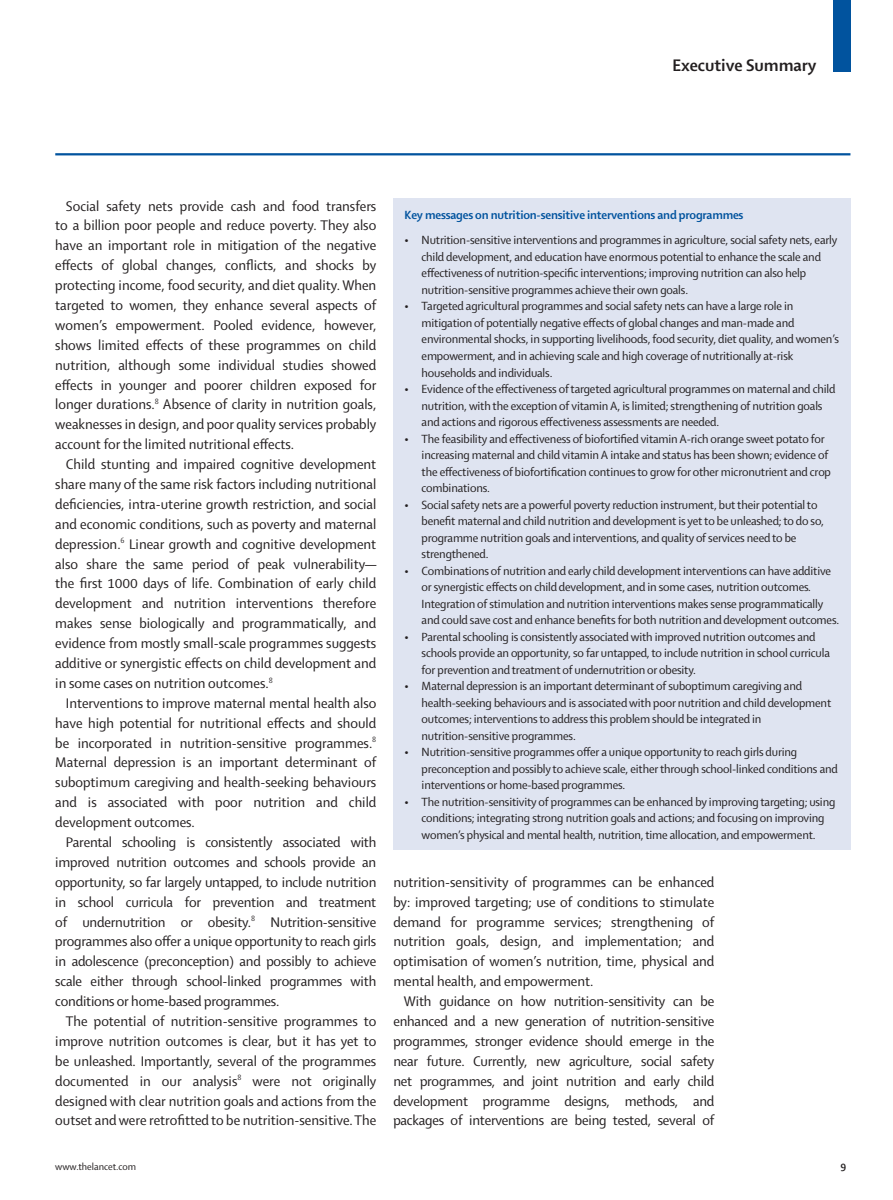
<style>
.page{position:relative;width:893px;height:1200px;background:#fff}
.page>*{position:absolute;margin:0;border:0;box-sizing:border-box;transform-origin:0 0}
.t1{font:700 18px "Shaker 2 Lancet";color:#231f20}
.editorial_text_body{font:15px/19.8px "Shaker 2 Lancet";color:#231f20;text-align:justify}
.panel_text{font:12.75px/16.5px "Shaker 2 Lancet";letter-spacing:-.01em;color:#231f20}
.panel_main_head__gre{font:700 12.75px "Shaker 2 Lancet";letter-spacing:-.01em;color:#01539e}
.t2{font:10.5px "Shaker 2 Lancet";color:#231f20}
.t3{font:700 10.5px "Shaker 2 Lancet";color:#231f20}
.s1{font-style:italic}
</style>
<div class="page">
<div style="left:833px;top:0;width:17px;height:71px;background:#01539e"></div>
<hr style="left:55px;top:153px;width:795px;height:2px;background:#01539e">
<div style="left:393px;top:198px;width:457px;height:651px;background:#dfe4f1"></div>
<p class="t1" style="left:672px;top:54px;width:145px">Executive Summary</p>
<p class="editorial_text_body" style="left:55px;top:195px;width:323px;text-indent:11px">Social safety nets provide cash and food transfers to a billion poor people and reduce poverty. They also have an important role in mitigation of the negative effects of global changes, conflicts, and shocks by protecting income, food security, and diet quality. When targeted to women, they enhance several aspects of women’s empowerment. Pooled evidence, however, shows limited effects of these programmes on child nutrition, although some individual studies showed effects in younger and poorer children exposed for longer durations.<sup>8</sup> Absence of clarity in nutrition goals, weaknesses in design, and poor quality services probably account for the limited nutritional effects.</p>
<p class="editorial_text_body" style="left:55px;top:453px;width:323px;text-indent:11px">Child stunting and impaired cognitive development share many of the same risk factors including nutritional deficiencies, intra-uterine growth restriction, and social and economic conditions, such as poverty and maternal depression.<sup>6</sup> Linear growth and cognitive development also share the same period of peak vulnerability— the first 1000 days of life. Combination of early child development and nutrition interventions therefore makes sense biologically and programmatically, and evidence from mostly small-scale programmes suggests additive or synergistic effects on child development and in some cases on nutrition outcomes.<sup>8</sup></p>
<p class="editorial_text_body" style="left:55px;top:692px;width:323px;text-indent:11px">Interventions to improve maternal mental health also have high potential for nutritional effects and should be incorporated in nutrition-sensitive programmes.<sup>8<br></sup>Maternal depression is an important determinant of suboptimum caregiving and health-seeking behaviours and is associated with poor nutrition and child development outcomes.</p>
<p class="editorial_text_body" style="left:55px;top:831px;width:323px;text-indent:11px">Parental schooling is consistently associated with improved nutrition outcomes and schools provide an opportunity, so far largely untapped, to include nutrition in school curricula for prevention and treatment of undernutrition or obesity.<sup>8</sup> Nutrition-sensitive programmes also offer a unique opportunity to reach girls in adolescence (preconception) and possibly to achieve scale either through school-linked programmes with conditions or home-based programmes.</p>
<p class="editorial_text_body" style="left:55px;top:1010px;width:323px;text-indent:11px">The potential of nutrition-sensitive programmes to improve nutrition outcomes is clear, but it has yet to be unleashed. Importantly, several of the programmes documented in our analysis<sup>8</sup> were not originally designed with clear nutrition goals and actions from the outset and were retrofitted to be nutrition-sensitive. The</p>
<p class="panel_main_head__gre" style="left:405px;top:207px;width:340px">Key messages on nutrition-sensitive interventions and programmes</p>
<p class="panel_text" style="left:422px;top:231px;width:417px;text-indent:-17px">• Nutrition-sensitive interventions and programmes in agriculture, social safety nets, early child development, and education have enormous potential to enhance the scale and effectiveness of nutrition-specific interventions; improving nutrition can also help nutrition-sensitive programmes achieve their own goals.</p>
<p class="panel_text" style="left:422px;top:297px;width:419px;text-indent:-17px">• Targeted agricultural programmes and social safety nets can have a large role in mitigation of potentially negative effects of global changes and man-made and environmental shocks, in supporting livelihoods, food security, diet quality, and women’s empowerment, and in achieving scale and high coverage of nutritionally at-risk households and individuals.</p>
<p class="panel_text" style="left:422px;top:380px;width:415px;text-indent:-17px">• Evidence ofthe effectiveness oftargeted agricultural programmes on maternal and child nutrition, with the exception of vitaminA, is limited; strengthening of nutrition goals and actions and rigorous effectiveness assessments are needed.</p>
<p class="panel_text" style="left:422px;top:429px;width:411px;text-indent:-17px">• The feasibility and effectiveness of biofortified vitaminA-rich orange sweet potato for increasing maternal and child vitaminA intake and status has been shown; evidence of the effectiveness of biofortification continues to grow for other micronutrient and crop combinations.</p>
<p class="panel_text" style="left:422px;top:495px;width:404px;text-indent:-17px">• Social safety nets are a powerful poverty reduction instrument, buttheir potentialto benefit maternal and child nutrition and development is yetto be unleashed;to do so, programme nutrition goals and interventions, and quality of services need to be strengthened.</p>
<p class="panel_text" style="left:422px;top:561px;width:419px;text-indent:-17px">• Combinations of nutrition and early child development interventions can have additive or synergistic effects on child development, and in some cases, nutrition outcomes<span class="s1">.<br></span>Integration of stimulation and nutrition interventions makes sense programmatically and could save cost and enhance benefits for both nutrition and development outcomes.</p>
<p class="panel_text" style="left:422px;top:627px;width:410px;text-indent:-17px">• Parental schooling is consistently associated with improved nutrition outcomes and schools provide an opportunity, so far untapped, to include nutrition in school curricula for prevention and treatment of undernutrition or obesity.</p>
<p class="panel_text" style="left:422px;top:677px;width:411px;text-indent:-17px">• Maternal depression is an important determinant of suboptimum caregiving and health-seeking behaviours and is associated with poor nutrition and child development outcomes; interventionsto addressthis problem should be integrated in nutrition-sensitive programmes.</p>
<p class="panel_text" style="left:422px;top:743px;width:418px;text-indent:-17px">• Nutrition-sensitive programmes offer a unique opportunity to reach girls during preconception and possibly to achieve scale, either through school-linked conditions and interventions or home-based programmes.</p>
<p class="panel_text" style="left:405px;top:792px;width:432px;text-align:center">• The nutrition-sensitivity of programmes can be enhanced by improving targeting; using conditions; integrating strong nutrition goals and actions; and focusing on improving women’s physical and mental health, nutrition, time allocation, and empowerment.</p>
<p class="editorial_text_body" style="left:393px;top:871px;width:323px">nutrition-sensitivity of programmes can be enhanced by: improved targeting; use of conditions to stimulate demand for programme services; strengthening of nutrition goals, design, and implementation; and optimisation of women’s nutrition, time, physical and mental health, and empowerment.</p>
<p class="editorial_text_body" style="left:393px;top:990px;width:323px;text-indent:11px">With guidance on how nutrition-sensitivity can be enhanced and a new generation of nutrition-sensitive programmes, stronger evidence should emerge in the near future. Currently, new agriculture, social safety net programmes, and joint nutrition and early child development programme designs, methods, and packages of interventions are being tested, several of</p>
<p class="t2" style="left:55px;top:1159px;width:82px">www.thelancet.com</p>
<p class="t3" style="left:840px;top:1159px;width:7px">9</p>
</div>
